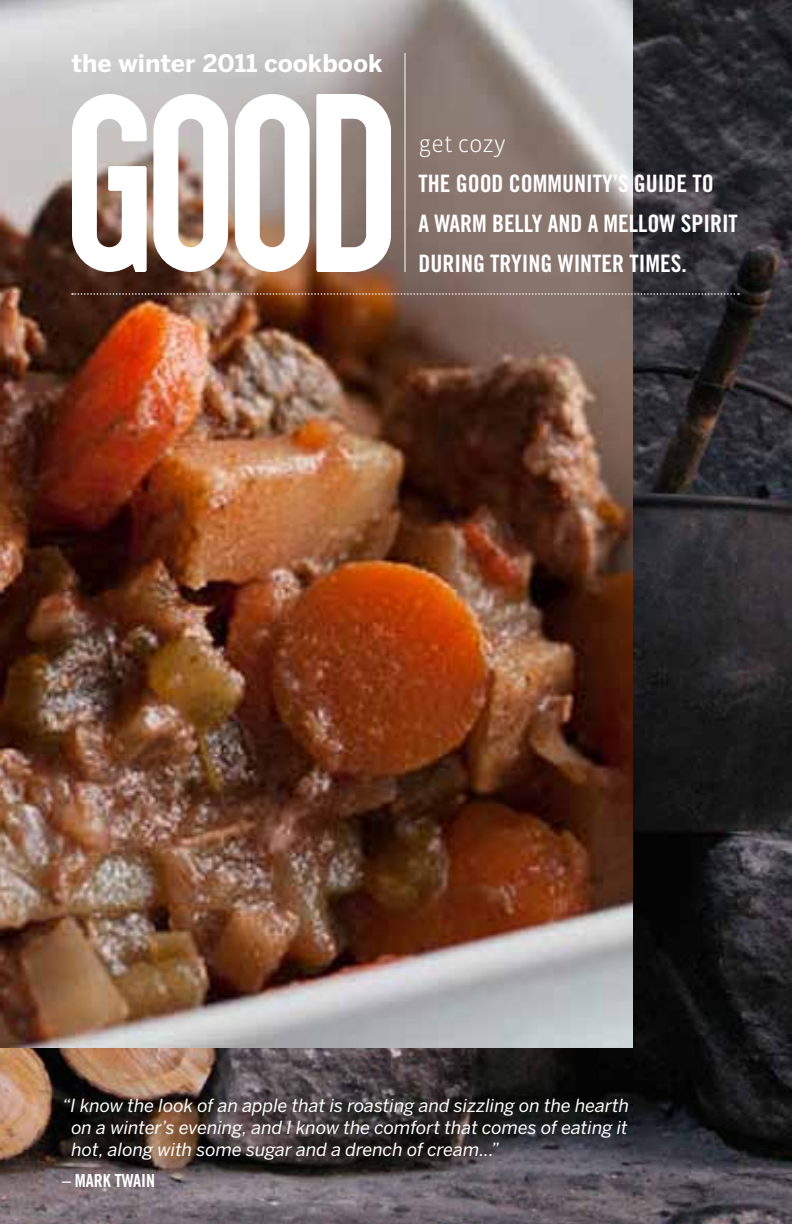
<style>
.page{position:relative;width:792px;height:1224px;background:#fff}
.page>*{position:absolute;margin:0;border:0;box-sizing:border-box;transform-origin:0 0}
.t1{font:24px/40px "Trade Gothic Bold Cond Twenty";color:#fff}
.t2{font:700 24px "Benton Sans";color:#fff}
.t3{font:300 24px "Vista Sans";color:#fff}
.t4{font:italic 18px/21.6px "Benton Sans";color:#fff;text-align:justify}
.t5{font:18px "Trade Gothic Bold Cond Twenty";color:#fff}
</style>
<div class="page">
<img style="left:0;top:0;width:792px;height:1224px">
<img style="left:0;top:0;width:633px;height:1047px">
<svg style="left:72px;top:94px;width:319px;height:178px"></svg>
<svg style="left:72px;top:293px;width:667px;height:2px"></svg>
<hr style="left:404px;top:53px;width:2px;height:219px;background:#fff">
<h1 class="t2" style="left:72px;top:49px;width:313px">the winter 2011 cookbook</h1>
<h1 class="t3" style="left:418px;top:132px;width:89px">get cozy</h1>
<h1 class="t1" style="left:418px;top:163px;width:320px">THE GOOD COMMUNITY’S GUIDE TO<br>A WARM BELLY AND A MELLOW SPIRIT<br>DURING TRYING WINTER TIMES.</h1>
<p class="t4" style="left:71px;top:1095px;width:559px;text-indent:-9px">“I know the look of an apple that is roasting and sizzling on the hearth on a winter’s evening, and I know the comfort that comes of eating it hot, along with some sugar and a drench of cream...”</p>
<p class="t5" style="left:62px;top:1170px;width:95px">– MARK TWAIN</p>
</div>
